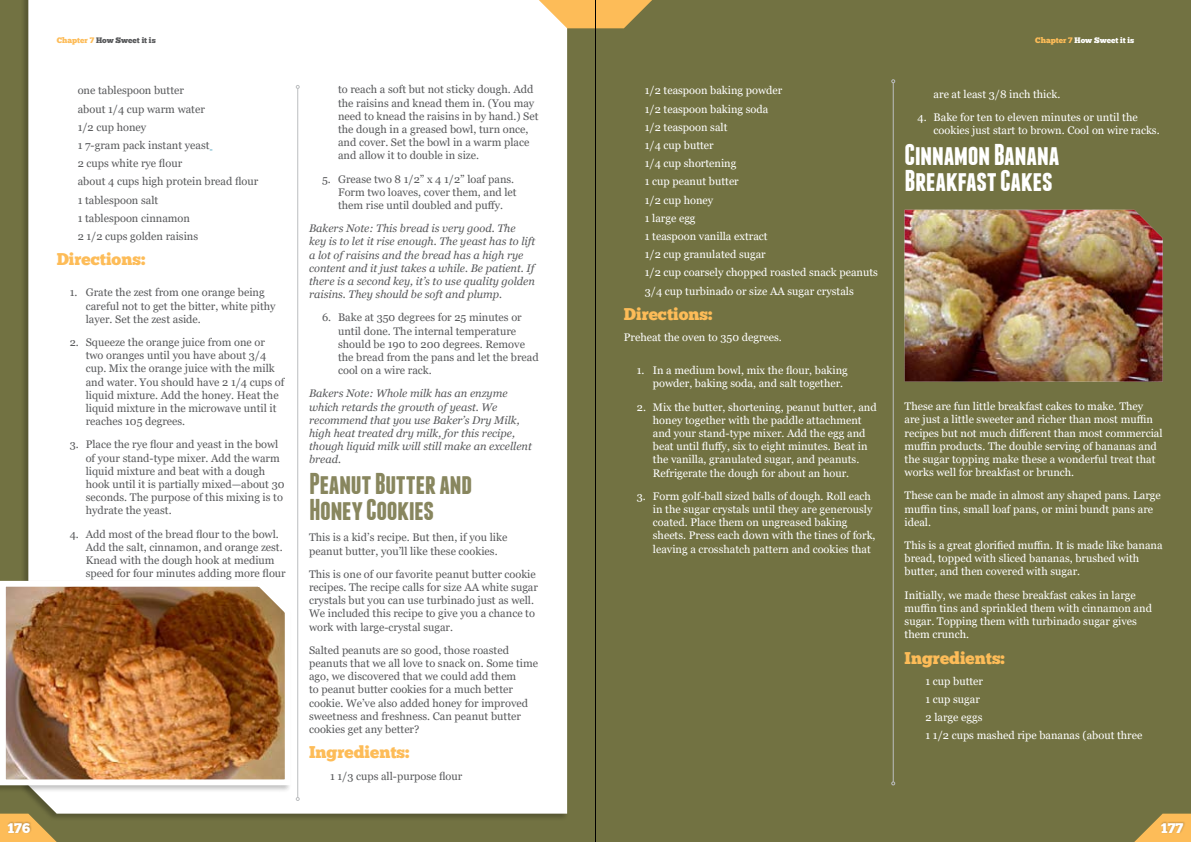
<style>
.page{position:relative;width:1191px;height:842px;background:#fff}
.page>*{position:absolute;margin:0;border:0;box-sizing:border-box;transform-origin:0 0}
.t1{font:700 30px/26px "Franchise";letter-spacing:-.015em;color:#fff}
.t2{font:700 30px/26px "Franchise";letter-spacing:-.015em;color:#88865e}
.t3{font:17px "Chunk Five";color:#fdbc58}
.t4{font:14px "Chunk Five";color:#fff}
.t5{font:11px/13.2px "Georgia";color:#58595b}
.t6{font:11px/13.2px "Georgia";color:#fff}
.t7{font:italic 11px/13.2px "Georgia";color:#58595b}
.t8{font:8px "Chunk Five";color:#fff}
.t9{font:8px "Chunk Five";color:#58595b}
.s1{color:#fdbc58}
</style>
<div class="page">
<div style="left:595px;top:0;width:596px;height:842px;background:#727242"></div>
<hr style="left:893px;top:83px;width:1px;height:699px;background:#bcbec0">
<svg style="left:891px;top:79px;width:4px;height:4px"></svg>
<svg style="left:891px;top:781px;width:4px;height:4px"></svg>
<svg style="left:1134px;top:814px;width:57px;height:28px"></svg>
<div style="left:1159px;top:822px;width:26px;height:12px;background:#000;opacity:.25"></div>
<div style="left:0;top:0;width:595px;height:842px;background:#727242"></div>
<div style="left:28px;top:0;width:539px;height:814px;background:#fff"></div>
<svg style="left:0;top:814px;width:57px;height:28px"></svg>
<svg style="left:539px;top:0;width:113px;height:28px;background:#ecbb69"></svg>
<div style="left:6px;top:822px;width:25px;height:12px;background:#000;opacity:.25"></div>
<hr style="left:297px;top:88px;width:1px;height:709px;background:#bcbec0">
<svg style="left:296px;top:85px;width:4px;height:4px"></svg>
<svg style="left:296px;top:797px;width:4px;height:4px"></svg>
<img style="left:904px;top:210px;width:258px;height:172px">
<img style="left:0;top:575px;width:293px;height:213px">
<hr style="left:595px;top:0;width:1px;height:842px;background:#000">
<p class="t4" style="left:7px;top:822px;width:25px">176</p>
<p class="t9" style="left:57px;top:36px;width:101px"><span class="s1">Chapter 7</span> How Sweet it is</p>
<p class="t5" style="left:78px;top:82px;width:182px;line-height:18.2px">one tablespoon butter<br>about 1/4 cup warm water<br>1/2 cup honey<br>1 7-gram pack instant yeast<br>2 cups white rye flour<br>about 4 cups high protein bread flour<br>1 tablespoon salt<br>1 tablespoon cinnamon<br>2 1/2 cups golden raisins</p>
<h2 class="t3" style="left:57px;top:251px;width:90px">Directions:</h2>
<p class="t5" style="left:86px;top:286px;width:191px;text-indent:-16px">1. Grate the zest from one orange being careful not to get the bitter, white pithy layer. Set the zest aside.</p>
<p class="t5" style="left:86px;top:336px;width:200px;text-indent:-16px">2. Squeeze the orange juice from one or two oranges until you have about 3/4 cup. Mix the orange juice with the milk and water. You should have 2 1/4 cups of liquid mixture. Add the honey. Heat the liquid mixture in the microwave until it reaches 105 degrees.</p>
<p class="t5" style="left:86px;top:438px;width:200px;text-indent:-16px">3. Place the rye flour and yeast in the bowl of your stand-type mixer. Add the warm liquid mixture and beat with a dough hook until it is partially mixed—about 30 seconds. The purpose of this mixing is to hydrate the yeast.</p>
<p class="t5" style="left:86px;top:527px;width:202px;text-indent:-16px">4. Add most of the bread flour to the bowl.<br>Add the salt, cinnamon, and orange zest.<br>Knead with the dough hook at medium speed for four minutes adding more flour</p>
<p class="t5" style="left:338px;top:83px;width:202px">to reach a soft but not sticky dough. Add the raisins and knead them in. (You may need to knead the raisins in by hand.) Set the dough in a greased bowl, turn once, and cover. Set the bowl in a warm place and allow it to double in size.</p>
<p class="t5" style="left:338px;top:172px;width:180px;text-indent:-16px">5. Grease two 8 1/2” x 4 1/2” loaf pans.<br>Form two loaves, cover them, and let them rise until doubled and puffy.</p>
<p class="t7" style="left:309px;top:222px;width:228px">Bakers Note: This bread is very good. The key is to let it rise enough. The yeast has to lift a lot of raisins and the bread has a high rye content and it just takes a while. Be patient. If there is a second key, it’s to use quality golden raisins. They should be soft and plump.</p>
<p class="t5" style="left:338px;top:311px;width:202px;text-indent:-16px">6. Bake at 350 degrees for 25 minutes or until done. The internal temperature should be 190 to 200 degrees. Remove the bread from the pans and let the bread cool on a wire rack.</p>
<p class="t7" style="left:309px;top:387px;width:224px">Bakers Note: Whole milk has an enzyme which retards the growth of yeast. We recommend that you use Baker’s Dry Milk, high heat treated dry milk, for this recipe, though liquid milk will still make an excellent bread.</p>
<h1 class="t2" style="left:309px;top:471px;width:165px">Peanut Butter and<br>Honey Cookies</h1>
<p class="t5" style="left:309px;top:531px;width:200px">This is a kid’s recipe. But then, if you like peanut butter, you’ll like these cookies.</p>
<p class="t5" style="left:309px;top:568px;width:230px">This is one of our favorite peanut butter cookie recipes. The recipe calls for size AA white sugar crystals but you can use turbinado just as well.<br>We included this recipe to give you a chance to work with large-crystal sugar.</p>
<p class="t5" style="left:309px;top:644px;width:230px">Salted peanuts are so good, those roasted peanuts that we all love to snack on. Some time ago, we discovered that we could add them<br>to peanut butter cookies for a much better cookie. We’ve also added honey for improved sweetness and freshness. Can peanut butter cookies get any better?</p>
<h2 class="t3" style="left:309px;top:745px;width:102px">Ingredients:</h2>
<p class="t5" style="left:330px;top:769px;width:134px">1 1/3 cups all-purpose flour</p>
<p class="t6" style="left:645px;top:82px;width:235px;line-height:18.2px">1/2 teaspoon baking powder<br>1/2 teaspoon baking soda<br>1/2 teaspoon salt<br>1/4 cup butter<br>1/4 cup shortening<br>1 cup peanut butter<br>1/2 cup honey<br>1 large egg<br>1 teaspoon vanilla extract<br>1/2 cup granulated sugar<br>1/2 cup coarsely chopped roasted snack peanuts<br>3/4 cup turbinado or size AA sugar crystals</p>
<h2 class="t3" style="left:624px;top:306px;width:90px">Directions:</h2>
<p class="t6" style="left:624px;top:331px;width:160px">Preheat the oven to 350 degrees.</p>
<p class="t6" style="left:653px;top:364px;width:196px;text-indent:-16px">1. In a medium bowl, mix the flour, baking powder, baking soda, and salt together.</p>
<p class="t6" style="left:653px;top:400px;width:225px;text-indent:-16px">2. Mix the butter, shortening, peanut butter, and honey together with the paddle attachment and your stand-type mixer. Add the egg and beat until fluffy, six to eight minutes. Beat in the vanilla, granulated sugar, and peanuts.<br>Refrigerate the dough for about an hour.</p>
<p class="t6" style="left:653px;top:490px;width:224px;text-indent:-16px">3. Form golf-ball sized balls of dough. Roll each in the sugar crystals until they are generously coated. Place them on ungreased baking sheets. Press each down with the tines of fork, leaving a crosshatch pattern and cookies that</p>
<p class="t8" style="left:1035px;top:36px;width:101px"><span class="s1">Chapter 7</span> How Sweet it is</p>
<p class="t6" style="left:933px;top:88px;width:128px">are at least 3/8 inch thick.</p>
<p class="t6" style="left:933px;top:111px;width:227px;text-indent:-16px">4. Bake for ten to eleven minutes or until the cookies just start to brown. Cool on wire racks.</p>
<h1 class="t1" style="left:904px;top:142px;width:156px">Cinnamon Banana<br>Breakfast Cakes</h1>
<p class="t6" style="left:904px;top:400px;width:259px">These are fun little breakfast cakes to make. They<br>are just a little sweeter and richer than most muffin recipes but not much different than most commercial muffin products. The double serving of bananas and the sugar topping make these a wonderful treat that works well for breakfast or brunch.</p>
<p class="t6" style="left:904px;top:489px;width:258px">These can be made in almost any shaped pans. Large muffin tins, small loaf pans, or mini bundt pans are ideal.</p>
<p class="t6" style="left:904px;top:539px;width:259px">This is a great glorified muffin. It is made like banana bread, topped with sliced bananas, brushed with butter, and then covered with sugar.</p>
<p class="t6" style="left:904px;top:588px;width:249px">Initially, we made these breakfast cakes in large muffin tins and sprinkled them with cinnamon and sugar. Topping them with turbinado sugar gives them crunch.</p>
<h2 class="t3" style="left:904px;top:650px;width:102px">Ingredients:</h2>
<p class="t6" style="left:925px;top:672px;width:218px;line-height:18.2px">1 cup butter<br>1 cup sugar<br>2 large eggs<br>1 1/2 cups mashed ripe bananas (about three</p>
<p class="t4" style="left:1160px;top:822px;width:24px">177</p>
</div>
